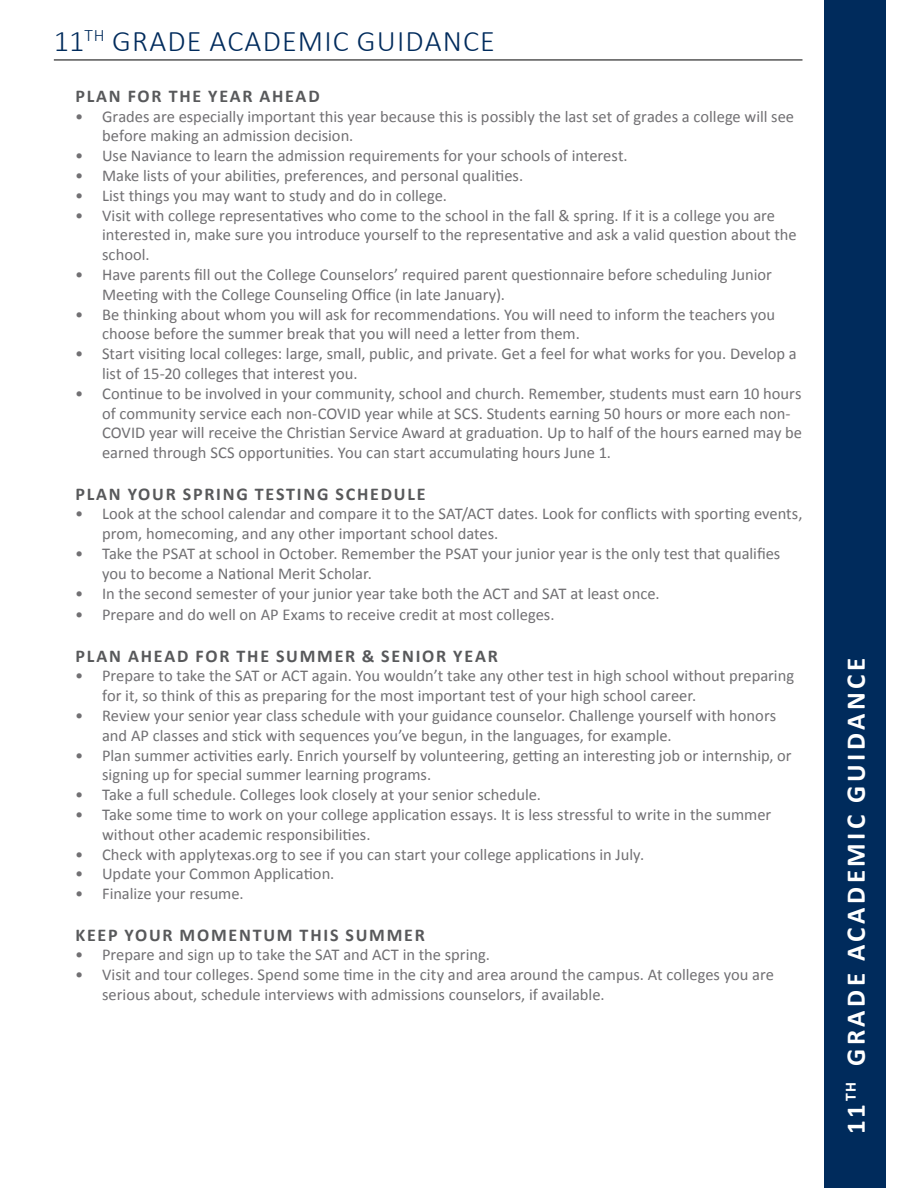
<style>
.page{position:relative;width:918px;height:1188px;background:#fff}
.page>*{position:absolute;margin:0;border:0;box-sizing:border-box;transform-origin:0 0}
.t1{font:300 30px "Calibri";letter-spacing:.04em;color:#002b5c}
.t2{font:700 27px "Calibri";letter-spacing:.13em;color:#fff}
.t3{font:700 18px "Calibri";letter-spacing:.1em;color:#58595b}
.t4{font:16.5px/19.8px "Calibri";color:#717073}
</style>
<div class="page">
<div style="left:824px;top:0;width:62px;height:1188px;background:#002b5c"></div>
<hr style="left:54px;top:60px;width:749px;height:1px;background:#000">
<h1 class="t1" style="left:54px;top:22px;width:443px">11<sup>TH</sup> GRADE ACADEMIC GUIDANCE</h1>
<p class="t3" style="left:76px;top:83px;width:246px">PLAN FOR THE YEAR AHEAD</p>
<p class="t4" style="left:102px;top:106px;width:694px;text-indent:-27px">• Grades are especially important this year because this is possibly the last set of grades a college will see before making an admission decision.</p>
<p class="t4" style="left:75px;top:146px;width:554px">• Use Naviance to learn the admission requirements for your schools of interest.</p>
<p class="t4" style="left:75px;top:166px;width:450px">• Make lists of your abilities, preferences, and personal qualities.</p>
<p class="t4" style="left:75px;top:185px;width:373px">• List things you may want to study and do in college.</p>
<p class="t4" style="left:102px;top:205px;width:696px;text-indent:-27px">• Visit with college representatives who come to the school in the fall &amp; spring. If it is a college you are interested in, make sure you introduce yourself to the representative and ask a valid question about the school.</p>
<p class="t4" style="left:102px;top:265px;width:671px;text-indent:-27px">• Have parents fill out the College Counselors’ required parent questionnaire before scheduling Junior<br>Meeting with the College Counseling Office (in late January).</p>
<p class="t4" style="left:102px;top:304px;width:675px;text-indent:-27px">• Be thinking about whom you will ask for recommendations. You will need to inform the teachers you choose before the summer break that you will need a letter from them.</p>
<p class="t4" style="left:102px;top:344px;width:696px;text-indent:-27px">• Start visiting local colleges: large, small, public, and private. Get a feel for what works for you. Develop a list of 15-20 colleges that interest you.</p>
<p class="t4" style="left:102px;top:383px;width:702px;text-indent:-27px">• Continue to be involved in your community, school and church. Remember, students must earn 10 hours of community service each non-COVID year while at SCS. Students earning 50 hours or more each non-COVID year will receive the Christian Service Award at graduation. Up to half of the hours earned may be earned through SCS opportunities. You can start accumulating hours June 1.</p>
<p class="t3" style="left:76px;top:481px;width:352px">PLAN YOUR SPRING TESTING SCHEDULE</p>
<p class="t4" style="left:102px;top:504px;width:702px;text-indent:-27px">• Look at the school calendar and compare it to the SAT/ACT dates. Look for conflicts with sporting events, prom, homecoming, and any other important school dates.</p>
<p class="t4" style="left:102px;top:544px;width:680px;text-indent:-27px">• Take the PSAT at school in October. Remember the PSAT your junior year is the only test that qualifies you to become a National Merit Scholar.</p>
<p class="t4" style="left:75px;top:583px;width:586px">• In the second semester of your junior year take both the ACT and SAT at least once.</p>
<p class="t4" style="left:75px;top:605px;width:481px">• Prepare and do well on AP Exams to receive credit at most colleges.</p>
<p class="t3" style="left:76px;top:643px;width:424px">PLAN AHEAD FOR THE SUMMER &amp; SENIOR YEAR</p>
<p class="t4" style="left:102px;top:666px;width:694px;text-indent:-27px">• Prepare to take the SAT or ACT again. You wouldn’t take any other test in high school without preparing for it, so think of this as preparing for the most important test of your high school career.</p>
<p class="t4" style="left:102px;top:706px;width:676px;text-indent:-27px">• Review your senior year class schedule with your guidance counselor. Challenge yourself with honors and AP classes and stick with sequences you’ve begun, in the languages, for example.</p>
<p class="t4" style="left:102px;top:745px;width:691px;text-indent:-27px">• Plan summer activities early. Enrich yourself by volunteering, getting an interesting job or internship, or signing up for special summer learning programs.</p>
<p class="t4" style="left:75px;top:785px;width:467px">• Take a full schedule. Colleges look closely at your senior schedule.</p>
<p class="t4" style="left:102px;top:805px;width:671px;text-indent:-27px">• Take some time to work on your college application essays. It is less stressful to write in the summer without other academic responsibilities.</p>
<p class="t4" style="left:75px;top:844px;width:571px">• Check with applytexas.org to see if you can start your college applications in July.</p>
<p class="t4" style="left:75px;top:864px;width:261px">• Update your Common Application.</p>
<p class="t4" style="left:75px;top:884px;width:170px">• Finalize your resume.</p>
<p class="t3" style="left:76px;top:922px;width:351px">KEEP YOUR MOMENTUM THIS SUMMER</p>
<p class="t4" style="left:75px;top:945px;width:416px">• Prepare and sign up to take the SAT and ACT in the spring.</p>
<p class="t4" style="left:102px;top:965px;width:673px;text-indent:-27px">• Visit and tour colleges. Spend some time in the city and area around the campus. At colleges you are serious about, schedule interviews with admissions counselors, if available.</p>
<h2 class="t2" style="left:837px;top:1134px;width:477px;rotate:-90deg">11<sup>TH</sup> GRADE ACADEMIC GUIDANCE</h2>
</div>
